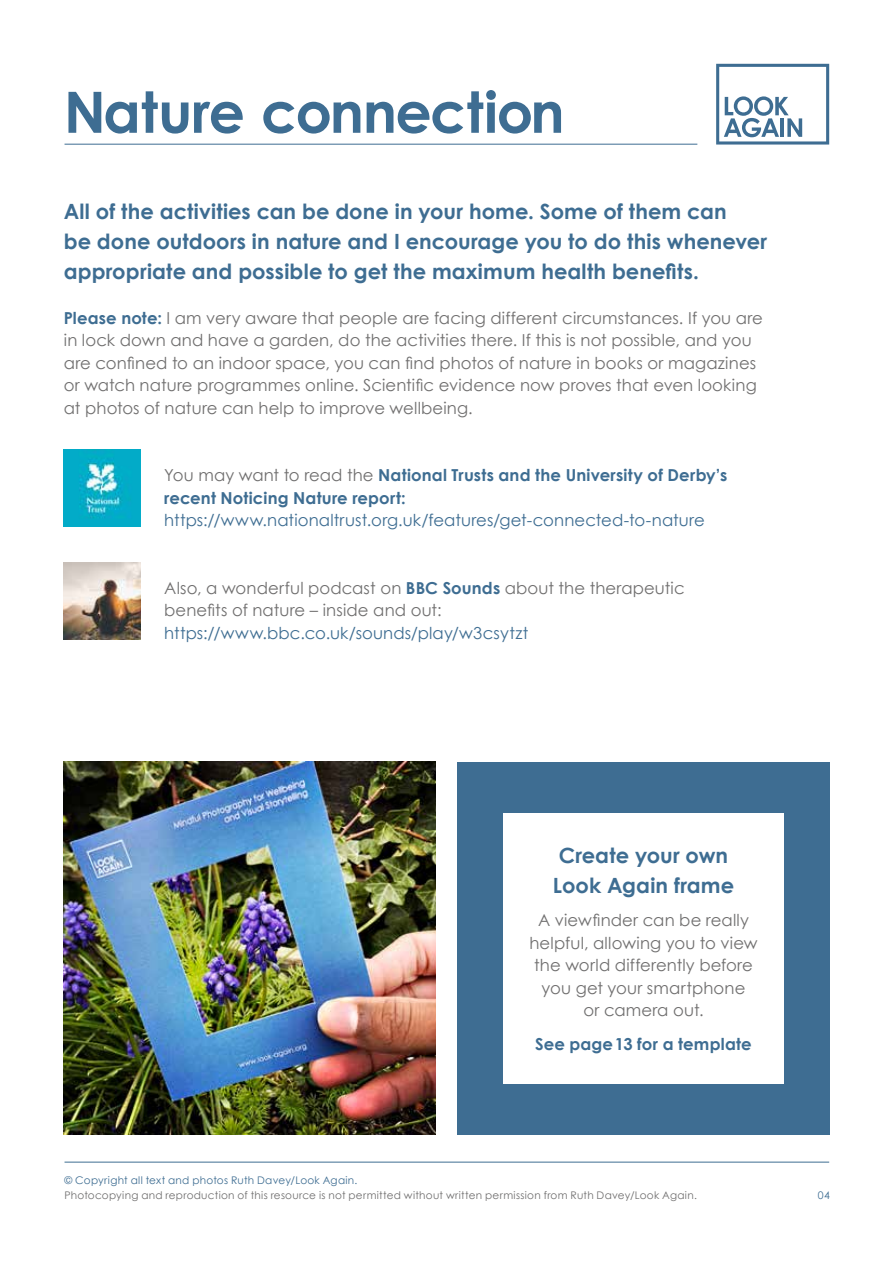
<style>
.page{position:relative;width:893px;height:1263px;background:#fff}
.page>*{position:absolute;margin:0;border:0;box-sizing:border-box;transform-origin:0 0}
.t1{font:700 57px "Century Gothic";letter-spacing:-.025em;color:#3e6d92}
.t2{font:700 21px/30px "Century Gothic";letter-spacing:.005em;color:#3e6d92}
.t3{font:16.5px/22.5px "Century Gothic";letter-spacing:.005em;color:#706f6f}
.t4{font:16.5px "Century Gothic";letter-spacing:.005em;color:#3e6d92}
.t5{font:700 16.5px/22.5px "Century Gothic";letter-spacing:.01em;color:#3e6d92}
.t6{font:10.5px "Century Gothic";letter-spacing:.025em;color:#706f6f}
.t7{font:10.5px "Century Gothic";letter-spacing:.025em;color:#3e6d92}
.s1{font-weight:700;color:#3e6d92}
.s2{font-weight:400;color:#706f6f}
</style>
<div class="page">
<img style="left:64px;top:762px;width:372px;height:373px">
<div style="left:457px;top:762px;width:373px;height:373px;background:#3e6d92"></div>
<div style="left:503px;top:813px;width:281px;height:271px;background:#fff"></div>
<hr style="left:65px;top:1162px;width:764px;height:1px;background:#3e6d92">
<hr style="left:65px;top:144px;width:632px;height:1px;background:#3e6d92">
<svg style="left:716px;top:64px;width:113px;height:81px"></svg>
<img style="left:64px;top:562px;width:77px;height:77px">
<img style="left:64px;top:449px;width:77px;height:77px">
<h1 class="t1" style="left:64px;top:75px;width:502px">Nature connection</h1>
<p class="t2" style="left:64px;top:196px;width:705px">All of the activities can be done in your home. Some of them can<br>be done outdoors in nature and I encourage you to do this whenever appropriate and possible to get the maximum health benefits.</p>
<p class="t3" style="left:64px;top:306px;width:701px"><span class="s1">Please note:</span> I am very aware that people are facing different circumstances. If you are in lock down and have a garden, do the activities there. If this is not possible, and you are confined to an indoor space, you can find photos of nature in books or magazines or watch nature programmes online. Scientific evidence now proves that even looking at photos of nature can help to improve wellbeing.</p>
<p class="t5" style="left:164px;top:464px;width:564px"><span class="s2">You may want to read the</span> National Trusts and the University of Derby’s recent Noticing Nature report:</p>
<p class="t4" style="left:164px;top:510px;width:542px">https://www.nationaltrust.org.uk/features/get-connected-to-nature</p>
<p class="t3" style="left:164px;top:576px;width:522px">Also, a wonderful podcast on <span class="s1">BBC Sounds</span> about the therapeutic benefits of nature – inside and out:</p>
<p class="t4" style="left:164px;top:622px;width:366px">https://www.bbc.co.uk/sounds/play/w3csytzt</p>
<p class="t2" style="left:553px;top:839px;width:183px">Create your own<br>Look Again frame</p>
<p class="t3" style="left:529px;top:908px;width:230px;text-align:center">A viewfinder can be really helpful, allowing you to view the world differently before you get your smartphone<br>or camera out.</p>
<p class="t5" style="left:535px;top:1032px;width:218px">See page 13 for a template</p>
<p class="t7" style="left:65px;top:1173px;width:294px">© Copyright all text and photos Ruth Davey/Look Again.</p>
<p class="t6" style="left:65px;top:1188px;width:634px">Photocopying and reproduction of this resource is not permitted without written permission from Ruth Davey/Look Again.</p>
<p class="t7" style="left:818px;top:1188px;width:14px">04</p>
</div>
